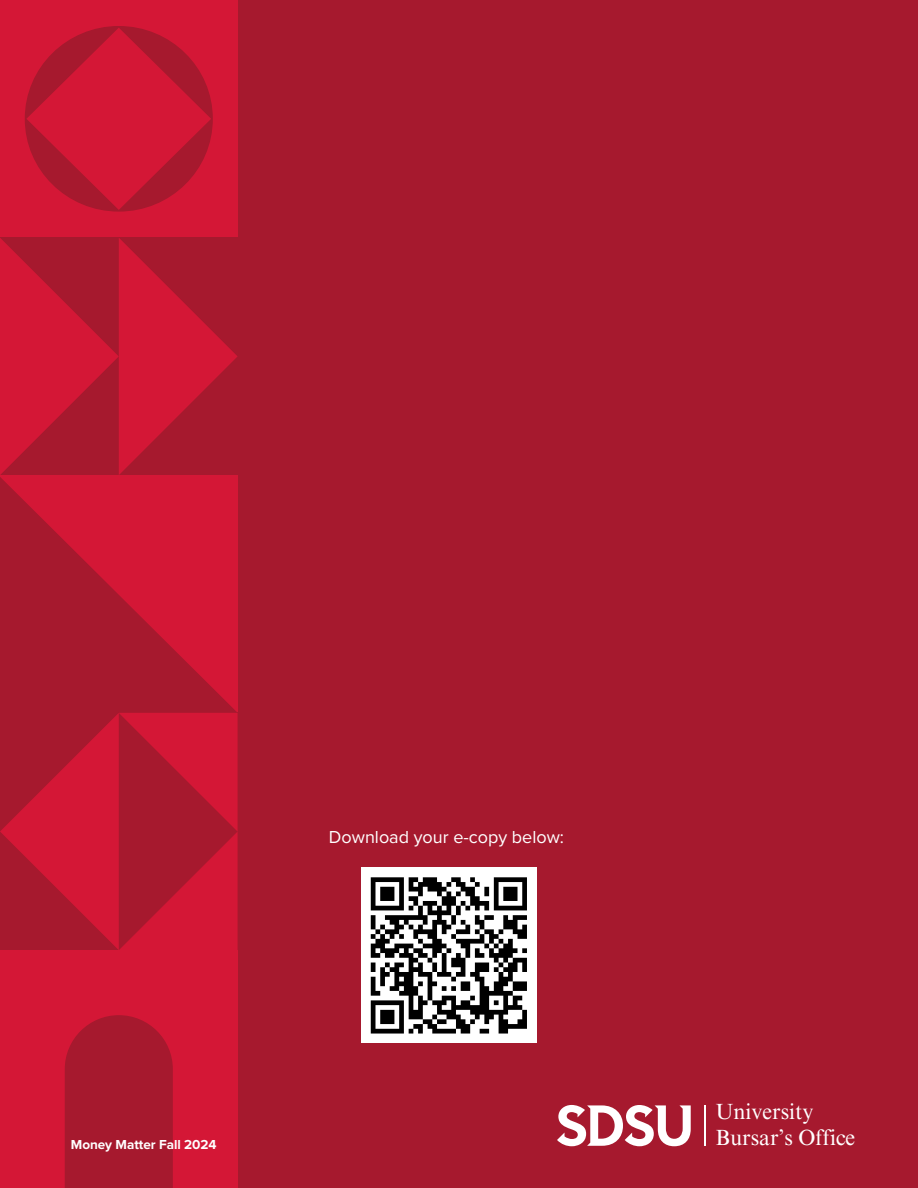
<style>
.page{position:relative;width:918px;height:1188px;background:#a6192e}
.page>*{position:absolute;margin:0;border:0;box-sizing:border-box;transform-origin:0 0}
.t1{font:22.05px/25.7px "Times NRMT Pro";color:#fff}
.t2{font:18px "Proxima Nova";color:#fff}
.t3{font:700 13.5px "Proxima Nova";letter-spacing:-.005em;color:#fff}
</style>
<div class="page">
<div style="left:0;top:0;width:238px;height:238px;background:#d41736"></div>
<svg style="left:26px;top:28px;width:185px;height:182px"></svg>
<svg style="left:0;top:238px;width:238px;height:237px"></svg>
<svg style="left:0;top:477px;width:238px;height:235px;fill:#cd1734"></svg>
<svg style="left:0;top:713px;width:119px;height:237px"></svg>
<svg style="left:119px;top:713px;width:119px;height:237px"></svg>
<div style="left:0;top:950px;width:238px;height:238px;background:#d41736"></div>
<svg style="left:65px;top:1015px;width:108px;height:173px;background:#a9182e"></svg>
<svg style="left:557px;top:1105px;width:134px;height:41px"></svg>
<hr style="left:705px;top:1105px;width:1px;height:41px;background:#fff">
<div style="left:361px;top:868px;width:175px;height:175px;background:#fff"></div>
<svg style="left:370px;top:877px;width:157px;height:157px"></svg>
<p class="t2" style="left:329px;top:827px;width:237px">Download your e-copy below:</p>
<h2 class="t3" style="left:71px;top:1137px;width:147px">Money Matter Fall 2024</h2>
<p class="t1" style="left:715px;top:1101px;width:141px">University<br>Bursar’s Office</p>
</div>
